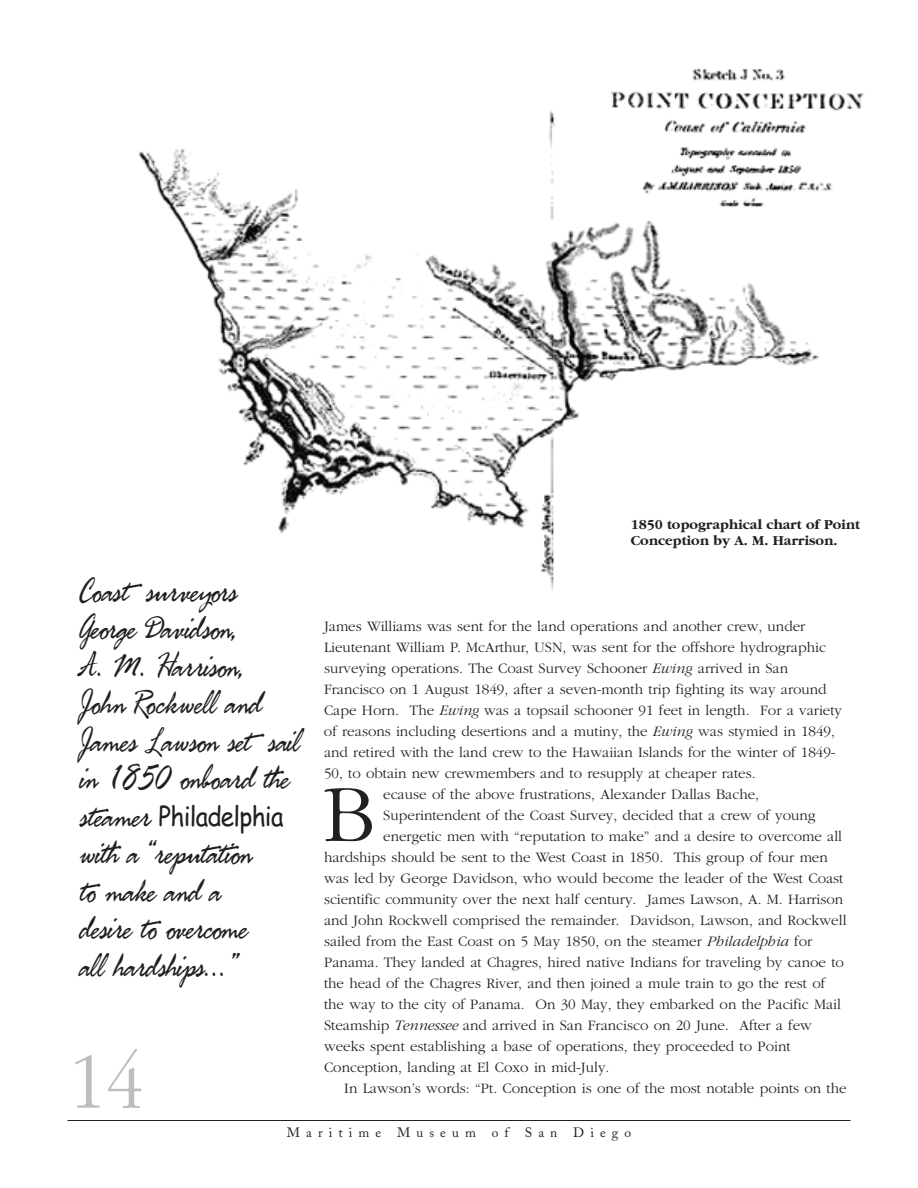
<style>
.page{position:relative;width:918px;height:1188px;background:#fff}
.page>*{position:absolute;margin:0;border:0;box-sizing:border-box;transform-origin:0 0}
.t1{font:300 82.5px "Garamond";color:#bcbdc0;scale:.9 1}
.t2{font:300 82.35px "Garamond";color:#231f20}
.t3{font:36px/37.5px "Fresh Script";color:#231f20;scale:.9 1}
.t4{font:27px "Comic Sans MS";letter-spacing:-.03em;color:#231f20;scale:.9 1}
.t5{font:300 15px/21px "Garamond";color:#231f20}
.t6{font:700 14.25px/15.8px "Garamond";color:#231f20}
.t7{font:13.5px "Adobe Caslon";letter-spacing:.45em;color:#231f20}
.s1{font-family:"Fresh Script";font-size:36px}
.s2{font-style:italic}
</style>
<div class="page">
<img style="left:138px;top:68px;width:726px;height:523px">
<hr style="left:68px;top:1120px;width:782px;height:1px;background:#231f20">
<h3 class="t3" style="left:79px;top:570px;width:246px">Coast surveyors<br>George Davidson,<br>A. M. Harrison,<br>John Rockwell and<br>James Lawson set sail in 1850 onboard the</h3>
<h3 class="t4" style="left:79px;top:801px;width:229px"><span class="s1">steamer</span> Philadelphia</h3>
<h3 class="t3" style="left:79px;top:832px;width:193px">with a “reputation to make and a desire to overcome all hardships...”</h3>
<h1 class="t1" style="left:69px;top:1031px;width:84px">14</h1>
<p class="t6" style="left:631px;top:516px;width:231px">1850 topographical chart of Point<br>Conception by A. M. Harrison.</p>
<p class="t5" style="left:324px;top:615px;width:520px">James Williams was sent for the land operations and another crew, under Lieutenant William P. McArthur, USN, was sent for the offshore hydrographic surveying operations. The Coast Survey Schooner <span class="s2">Ewing</span> arrived in San Francisco on 1 August 1849, after a seven-month trip fighting its way around Cape Horn. The <span class="s2">Ewing</span> was a topsail schooner 91 feet in length. For a variety of reasons including desertions and a mutiny, the <span class="s2">Ewing</span> was stymied in 1849, and retired with the land crew to the Hawaiian Islands for the winter of 1849- 50, to obtain new crewmembers and to resupply at cheaper rates.</p>
<h2 class="t2" style="left:322px;top:764px;width:54px">B</h2>
<p class="t5" style="left:383px;top:783px;width:377px">ecause of the above frustrations, Alexander Dallas Bache,</p>
<p class="t5" style="left:383px;top:804px;width:434px">Superintendent of the Coast Survey, decided that a crew of young</p>
<p class="t5" style="left:383px;top:825px;width:460px">energetic men with “reputation to make” and a desire to overcome all</p>
<p class="t5" style="left:324px;top:846px;width:505px">hardships should be sent to the West Coast in 1850. This group of four men</p>
<p class="t5" style="left:324px;top:867px;width:521px">was led by George Davidson, who would become the leader of the West Coast</p>
<p class="t5" style="left:324px;top:888px;width:521px">scientific community over the next half century. James Lawson, A. M. Harrison</p>
<p class="t5" style="left:324px;top:909px;width:524px">and John Rockwell comprised the remainder. Davidson, Lawson, and Rockwell</p>
<p class="t5" style="left:324px;top:930px;width:490px">sailed from the East Coast on 5 May 1850, on the steamer <span class="s2">Philadelphia</span> for</p>
<p class="t5" style="left:324px;top:951px;width:521px">Panama. They landed at Chagres, hired native Indians for traveling by canoe to</p>
<p class="t5" style="left:324px;top:972px;width:503px">the head of the Chagres River, and then joined a mule train to go the rest of</p>
<p class="t5" style="left:324px;top:993px;width:519px">the way to the city of Panama. On 30 May, they embarked on the Pacific Mail</p>
<p class="t5" style="left:324px;top:1014px;width:489px">Steamship <span class="s2">Tennessee</span> and arrived in San Francisco on 20 June. After a few</p>
<p class="t5" style="left:324px;top:1035px;width:468px">weeks spent establishing a base of operations, they proceeded to Point</p>
<p class="t5" style="left:324px;top:1056px;width:287px">Conception, landing at El Coxo in mid-July.</p>
<p class="t5" style="left:344px;top:1077px;width:504px">In Lawson’s words: “Pt. Conception is one of the most notable points on the</p>
<p class="t7" style="left:287px;top:1127px;width:346px">Maritime Museum of San Diego</p>
</div>
